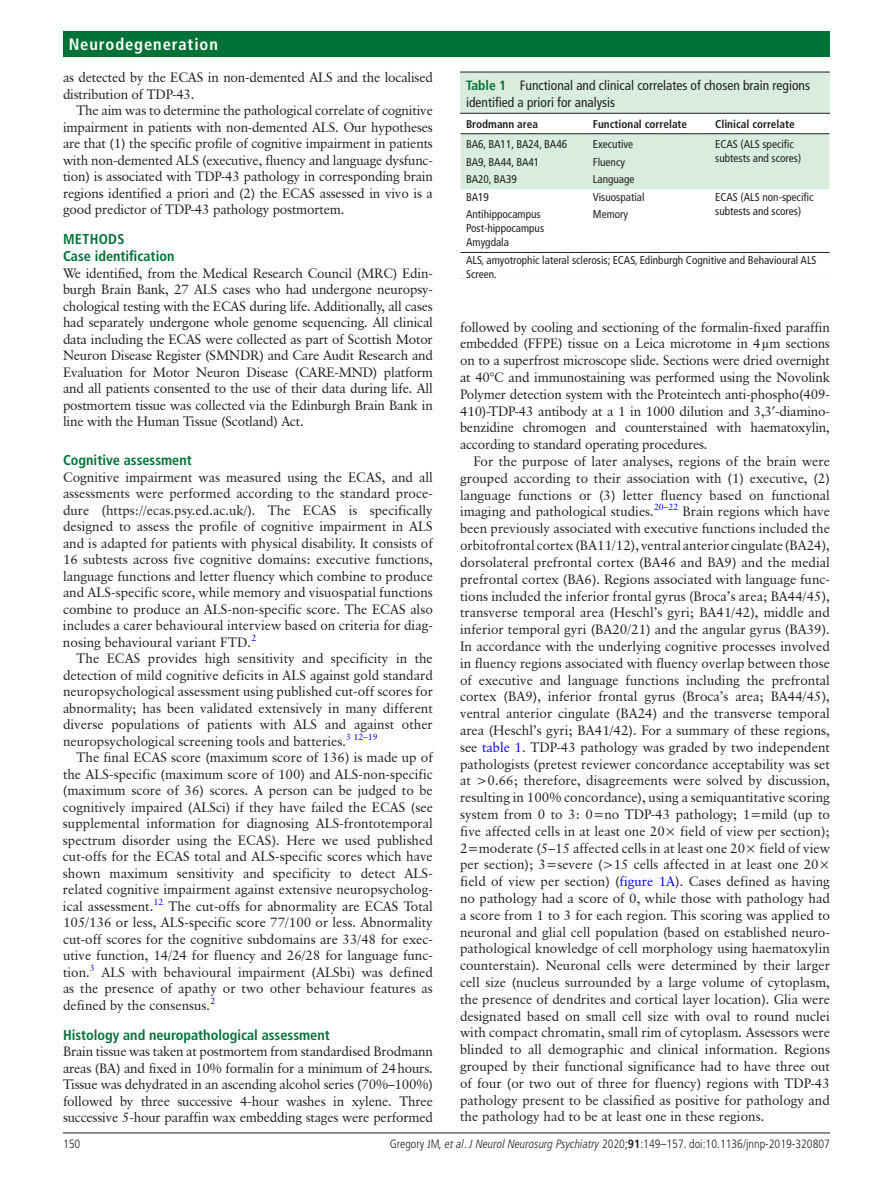
<style>
.page{position:relative;width:893px;height:1191px;background:#fff}
.page>*{position:absolute;margin:0;border:0;box-sizing:border-box;transform-origin:0 0}
.t1{font:700 condensed 16.5px "Frutiger LT Pro";letter-spacing:.055em;color:#fff}
.t2{font:700 condensed 14.25px/17.2px "Frutiger LT Pro";color:#007236}
.t3{font:13.5px/16.5px "Classical Garamond BT";letter-spacing:-.015em;color:#231f20;text-align:justify}
.t4{font:condensed 13.5px/16.5px "Frutiger LT Pro";color:#231f20}
.t5{font:300 condensed 12px "Frutiger LT Pro";color:#231f20}
.t6{font:condensed 11.25px/14.2px "Frutiger LT Pro";color:#231f20}
.t7{font:700 condensed 11.25px "Frutiger LT Pro";color:#231f20}
.s1{font-weight:700;color:#007236}
.s2{font-family:"Times New Roman"}
.s3{color:#00f}
.s4{font-style:italic}
.s5{font-weight:700}
</style>
<div class="page">
<hr style="left:63px;top:1132px;width:767px;height:1px;background:#231f20">
<div style="left:63px;top:31px;width:767px;height:25px;background:#007236"></div>
<div style="left:460px;top:72px;width:370px;height:206px;background:#d8eddd"></div>
<hr style="left:460px;top:72px;width:370px;height:1px;background:#231f20">
<div style="left:461px;top:206px;width:369px;height:46px;background:#fff"></div>
<div style="left:460px;top:252px;width:370px;height:26px;background:#fff"></div>
<hr style="left:709px;top:252px;width:121px;height:1px;background:#231f20">
<hr style="left:460px;top:113px;width:127px;height:1px;background:#231f20">
<hr style="left:587px;top:113px;width:122px;height:1px;background:#231f20">
<hr style="left:709px;top:113px;width:121px;height:1px;background:#231f20">
<hr style="left:460px;top:252px;width:127px;height:1px;background:#231f20">
<hr style="left:587px;top:252px;width:122px;height:1px;background:#231f20">
<hr style="left:460px;top:206px;width:1px;height:46px;background:#fff">
<svg style="left:460px;top:114px;width:370px;height:92px"></svg>
<p class="t1" style="left:69px;top:34px;width:151px">Neurodegeneration</p>
<p class="t3" style="left:63px;top:69px;width:371px">as detected by the ECAS in non-demented ALS and the localised distribution of TDP-43.</p>
<p class="t3" style="left:63px;top:102px;width:371px;text-indent:14px">The aim was to determine the pathological correlate of cognitive impairment in patients with non-demented ALS. Our hypotheses are that (1) the specific profile of cognitive impairment in patients with non-demented ALS (executive, fluency and language dysfunc&shy;tion) is associated with TDP-43 pathology in corresponding brain regions identified a priori and (2) the ECAS assessed in vivo is a good predictor of TDP-43 pathology postmortem.</p>
<p class="t2" style="left:63px;top:230px;width:113px">Methods<br>Case identification</p>
<p class="t3" style="left:63px;top:265px;width:371px">We identified, from the Medical Research Council (MRC) Edin&shy;burgh Brain Bank, 27 ALS cases who had undergone neuropsy&shy;chological testing with the ECAS during life. Additionally, all cases had separately undergone whole genome sequencing. All clinical data including the ECAS were collected as part of Scottish Motor Neuron Disease Register (SMNDR) and Care Audit Research and Evaluation for Motor Neuron Disease (CARE-MND) platform and all patients consented to the use of their data during life. All postmortem tissue was collected via the Edinburgh Brain Bank in line with the Human Tissue (Scotland) Act.</p>
<p class="t2" style="left:63px;top:451px;width:130px">Cognitive assessment</p>
<p class="t3" style="left:63px;top:468px;width:371px">Cognitive impairment was measured using the ECAS, and all assessments were performed according to the standard proce&shy;dure (https://ecas.psy.ed.ac.uk/). The ECAS is specifically designed to assess the profile of cognitive impairment in ALS and is adapted for patients with physical disability. It consists of 16 subtests across five cognitive domains: executive functions, language functions and letter fluency which combine to produce and ALS-specific score, while memory and visuospatial functions combine to produce an ALS-non-specific score. The ECAS also includes a carer behavioural interview based on criteria for diag&shy;nosing behavioural variant FTD.<sup>2</sup></p>
<p class="t3" style="left:63px;top:650px;width:371px;text-indent:14px">The ECAS provides high sensitivity and specificity in the detection of mild cognitive deficits in ALS against gold standard neuropsychological assessment using published cut-off scores for abnormality; has been validated extensively in many different diverse populations of patients with ALS and against other neuropsychological screening tools and batteries.<sup>3</sup> <sup>12–19</sup></p>
<p class="t3" style="left:63px;top:749px;width:371px;text-indent:14px">The final ECAS score (maximum score of 136) is made up of the ALS-specific (maximum score of 100) and ALS-non-specific (maximum score of 36) scores. A person can be judged to be cognitively impaired (ALSci) if they have failed the ECAS (see supplemental information for diagnosing ALS-frontotemporal spectrum disorder using the ECAS). Here we used published cut-offs for the ECAS total and ALS-specific scores which have shown maximum sensitivity and specificity to detect ALS&shy;related cognitive impairment against extensive neuropsycholog&shy;ical assessment.<sup>12</sup> The cut-offs for abnormality are ECAS Total 105/136 or less, ALS-specific score 77/100 or less. Abnormality cut-off scores for the cognitive subdomains are 33/48 for exec&shy;utive function, 14/24 for fluency and 26/28 for language func&shy;tion.<sup>3</sup></p>
<p class="t3" style="left:63px;top:963px;width:371px;text-indent:38px">ALS with behavioural impairment (ALSbi) was defined as the presence of apathy or two other behaviour features as defined by the consensus.<sup>2</sup></p>
<p class="t2" style="left:63px;top:1026px;width:268px">Histology and neuropathological assessment</p>
<p class="t3" style="left:63px;top:1043px;width:371px">Brain tissue was taken at postmortem from standardised Brodmann areas (BA) and fixed in 10% formalin for a minimum of 24hours.<br>Tissue was dehydrated in an ascending alcohol series (70%–100%) followed by three successive 4-hour washes in xylene. Three successive 5-hour paraffin wax embedding stages were performed</p>
<p class="t4" style="left:466px;top:78px;width:345px"><span class="s1">Table 1</span> Functional and clinical correlates of chosen brain regions identified a priori for analysis</p>
<p class="t7" style="left:466px;top:117px;width:73px">Brodmann area</p>
<p class="t7" style="left:593px;top:117px;width:96px">Functional correlate</p>
<p class="t7" style="left:715px;top:117px;width:81px">Clinical correlate</p>
<p class="t6" style="left:466px;top:137px;width:103px">BA6, BA11, BA24, BA46</p>
<p class="t6" style="left:593px;top:137px;width:42px">Executive</p>
<p class="t6" style="left:715px;top:137px;width:87px">ECAS (ALS specific subtests and scores)</p>
<p class="t6" style="left:466px;top:155px;width:75px">BA9, BA44, BA41</p>
<p class="t6" style="left:593px;top:155px;width:34px">Fluency</p>
<p class="t6" style="left:466px;top:172px;width:52px">BA20, BA39</p>
<p class="t6" style="left:593px;top:172px;width:43px">Language</p>
<p class="t6" style="left:466px;top:189px;width:24px">BA19</p>
<p class="t6" style="left:593px;top:189px;width:53px">Visuospatial</p>
<p class="t6" style="left:715px;top:189px;width:100px">ECAS (ALS non-specific</p>
<p class="t6" style="left:466px;top:207px;width:76px">Antihippocampus</p>
<p class="t6" style="left:715px;top:204px;width:87px">subtests and scores)</p>
<p class="t6" style="left:466px;top:221px;width:80px">Post-hippocampus<br>Amygdala</p>
<p class="t6" style="left:593px;top:207px;width:37px">Memory</p>
<p class="t6" style="left:466px;top:253px;width:352px">ALS, amyotrophic lateral sclerosis; ECAS, Edinburgh Cognitive and Behavioural ALS<br>Screen.</p>
<p class="t3" style="left:460px;top:318px;width:371px">followed by cooling and sectioning of the formalin-fixed paraffin embedded (FFPE) tissue on a Leica microtome in 4<span class="s2">µ</span>m sections on to a superfrost microscope slide. Sections were dried overnight at 40°C and immunostaining was performed using the Novolink Polymer detection system with the Proteintech anti-phospho(409- 410)-TDP-43 antibody at a 1 in 1000 dilution and 3,3 -diamino&shy;benzidine chromogen and counterstained with haematoxylin, according to standard operating procedures.</p>
<p class="t3" style="left:460px;top:453px;width:371px;text-indent:14px">For the purpose of later analyses, regions of the brain were grouped according to their association with (1) executive, (2) language functions or (3) letter fluency based on functional imaging and pathological studies.<sup>20–22</sup> Brain regions which have been previously associated with executive functions included the orbitofrontal cortex (BA11/12), ventral anterior cingulate (BA24), dorsolateral prefrontal cortex (BA46 and BA9) and the medial prefrontal cortex (BA6). Regions associated with language func&shy;tions included the inferior frontal gyrus (Broca’s area; BA44/45), transverse temporal area (Heschl’s gyri; BA41/42), middle and inferior temporal gyri (BA20/21) and the angular gyrus (BA39).<br>In accordance with the underlying cognitive processes involved in fluency regions associated with fluency overlap between those of executive and language functions including the prefrontal cortex (BA9), inferior frontal gyrus (Broca’s area; BA44/45), ventral anterior cingulate (BA24) and the transverse temporal area (Heschl’s gyri; BA41/42). For a summary of these regions, see <span class="s3">table 1</span>. TDP-43 pathology was graded by two independent pathologists (pretest reviewer concordance acceptability was set at &gt;0.66; therefore, disagreements were solved by discussion, resulting in 100% concordance), using a semiquantitative scoring system from 0 to 3: 0=no TDP-43 pathology; 1=mild (up to five affected cells in at least one 20× field of view per section); 2=moderate (5–15 affected cells in at least one 20× field of view per section); 3=severe (&gt;15 cells affected in at least one 20× field of view per section) (<span class="s3">figure 1A</span>). Cases defined as having no pathology had a score of 0, while those with pathology had a score from 1 to 3 for each region. This scoring was applied to neuronal and glial cell population (based on established neuro&shy;pathological knowledge of cell morphology using haematoxylin counterstain). Neuronal cells were determined by their larger cell size (nucleus surrounded by a large volume of cytoplasm, the presence of dendrites and cortical layer location). Glia were designated based on small cell size with oval to round nuclei with compact chromatin, small rim of cytoplasm. Assessors were blinded to all demographic and clinical information. Regions grouped by their functional significance had to have three out of four (or two out of three for fluency) regions with TDP-43 pathology present to be classified as positive for pathology and the pathology had to be at least one in these regions.</p>
<p class="t5" style="left:63px;top:1136px;width:19px">150</p>
<p class="t5" style="left:390px;top:1136px;width:442px">Gregory JM<span class="s4">, et al</span>. <span class="s4">J Neurol Neurosurg Psychiatry</span> 2020;<span class="s5">91</span>:149–157. doi:10.1136/jnnp-2019-320807</p>
</div>
